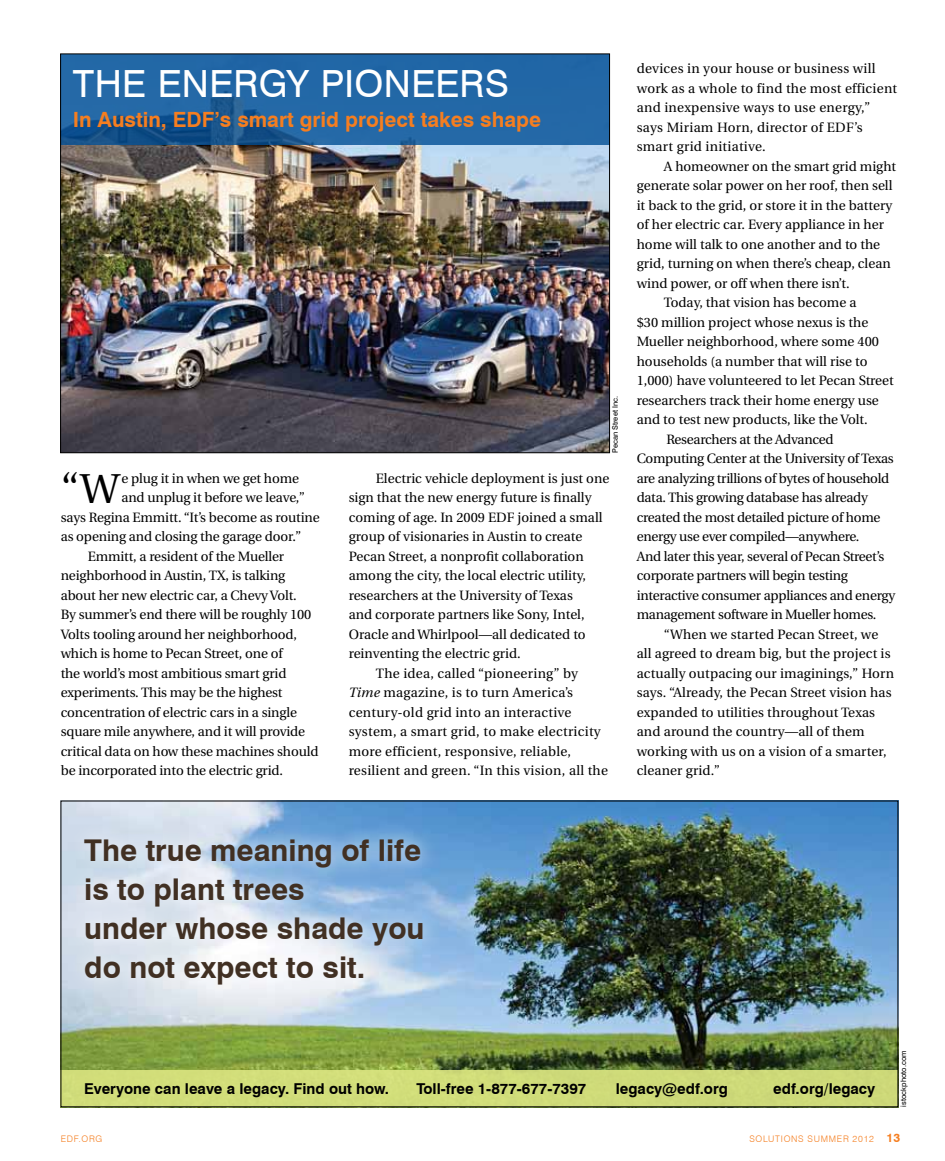
<style>
.page{position:relative;width:945px;height:1161px;background:#fff}
.page>*{position:absolute;margin:0;border:0;box-sizing:border-box;transform-origin:0 0}
.t1{font:41.7px "Utopia";color:#000}
.t2{font:37.5px "Swiss 721 BT";letter-spacing:.01em;color:#fff}
.t3{font:700 30px/39px "Swiss 721 BT";color:#413023}
.t4{font:700 21px "Swiss 721 BT";color:#f57e20}
.t5{font:700 15px "Swiss 721 BT";color:#000}
.t6{font:13.5px "Utopia";color:#000}
.t7{font:13.5px/19.5px "Utopia";letter-spacing:.02em;color:#000}
.t8{font:13.5px "Utopia";letter-spacing:-.02em;color:#000}
.t9{font:300 9px "Swiss 721 BT";letter-spacing:.08em;color:#f57e20}
.t10{font:7.5px "Swiss 721 BT";color:#000}
.s1{font-style:italic}
.s2{font-weight:700;font-size:12px}
</style>
<div class="page">
<img style="left:63px;top:803px;width:833px;height:267px">
<div style="left:61px;top:1070px;width:837px;height:37px;background:#d0dc79"></div>
<img style="left:62px;top:145px;width:546px;height:306px">
<svg style="left:62px;top:56px;width:546px;height:89px;background:#2064a2"></svg>
<div style="left:68px;top:822px;width:373px;height:180px;background:#fff;opacity:.9"></div>
<h2 class="t2" style="left:73px;top:61px;width:432px">THE ENERGY PIONEERS</h2>
<h3 class="t4" style="left:73px;top:107px;width:470px">I n Austin, EDF’s smart grid project takes shape</h3>
<p class="t10" style="left:611px;top:453px;width:58px;rotate:-90deg">PECAN STREET I NC.</p>
<h1 class="t1" style="left:61px;top:465px;width:60px">“W</h1>
<p class="t6" style="left:121px;top:471px;width:179px">e plug it in when we get home</p>
<p class="t6" style="left:121px;top:490px;width:185px">and unplug it before we leave,”</p>
<p class="t6" style="left:61px;top:510px;width:260px">says Regina Emmitt. “It’s become as routine</p>
<p class="t6" style="left:61px;top:529px;width:242px">as opening and closing the garage door.”</p>
<p class="t6" style="left:88px;top:549px;width:198px">Emmitt, a resident of the Mueller</p>
<p class="t6" style="left:61px;top:568px;width:226px">neighborhood in Austin, TX, is talking</p>
<p class="t6" style="left:61px;top:588px;width:238px">about her new electric car, a Chevy Volt.</p>
<p class="t6" style="left:61px;top:607px;width:252px">By summer’s end there will be roughly 100</p>
<p class="t6" style="left:61px;top:627px;width:238px">Volts tooling around her neighborhood,</p>
<p class="t6" style="left:61px;top:646px;width:224px">which is home to Pecan Street, one of</p>
<p class="t6" style="left:61px;top:666px;width:227px">the world’s most ambitious smart grid</p>
<p class="t6" style="left:61px;top:685px;width:223px">experiments. This may be the highest</p>
<p class="t6" style="left:61px;top:705px;width:238px">concentration of electric cars in a single</p>
<p class="t6" style="left:61px;top:724px;width:246px">square mile anywhere, and it will provide</p>
<p class="t6" style="left:61px;top:744px;width:259px">critical data on how these machines should</p>
<p class="t6" style="left:61px;top:763px;width:224px">be incorporated into the electric grid.</p>
<p class="t6" style="left:376px;top:471px;width:235px">Electric vehicle deployment is just one</p>
<p class="t6" style="left:349px;top:490px;width:244px">sign that the new energy future is finally</p>
<p class="t6" style="left:349px;top:510px;width:255px">coming of age. In 2009 EDF joined a small</p>
<p class="t6" style="left:349px;top:529px;width:235px">group of visionaries in Austin to create</p>
<p class="t6" style="left:349px;top:549px;width:237px">Pecan Street, a nonprofit collaboration</p>
<p class="t6" style="left:349px;top:568px;width:239px">among the city, the local electric utility,</p>
<p class="t6" style="left:349px;top:588px;width:226px">researchers at the University of Texas</p>
<p class="t6" style="left:349px;top:607px;width:237px">and corporate partners like Sony, Intel,</p>
<p class="t6" style="left:349px;top:627px;width:239px">Oracle and Whirlpool—all dedicated to</p>
<p class="t6" style="left:349px;top:646px;width:174px">reinventing the electric grid.</p>
<p class="t7" style="left:376px;top:664px;width:204px">The idea, called “pioneering” by</p>
<p class="t7" style="left:349px;top:683px;width:226px"><span class="s1">Time</span> magazine, is to turn America’s</p>
<p class="t7" style="left:349px;top:703px;width:224px">century-old grid into an interactive</p>
<p class="t7" style="left:349px;top:722px;width:254px">system, a smart grid, to make electricity</p>
<p class="t7" style="left:349px;top:742px;width:224px">more efficient, responsive, reliable,</p>
<p class="t7" style="left:349px;top:761px;width:261px">resilient and green. “In this vision, all the</p>
<p class="t7" style="left:637px;top:59px;width:262px">devices in your house or business will work as a whole to find the most efficient and inexpensive ways to use energy,” says Miriam Horn, director of EDF’s smart grid initiative.</p>
<p class="t6" style="left:664px;top:159px;width:234px">A homeowner on the smart grid might</p>
<p class="t6" style="left:637px;top:178px;width:257px">generate solar power on her roof, then sell</p>
<p class="t6" style="left:637px;top:198px;width:257px">it back to the grid, or store it in the battery</p>
<p class="t6" style="left:637px;top:217px;width:249px">of her electric car. Every appliance in her</p>
<p class="t6" style="left:637px;top:237px;width:245px">home will talk to one another and to the</p>
<p class="t6" style="left:637px;top:256px;width:256px">grid, turning on when there’s cheap, clean</p>
<p class="t6" style="left:637px;top:276px;width:214px">wind power, or off when there isn’t.</p>
<p class="t6" style="left:664px;top:295px;width:194px">Today, that vision has become a</p>
<p class="t6" style="left:637px;top:315px;width:233px">$30 million project whose nexus is the</p>
<p class="t6" style="left:637px;top:334px;width:244px">Mueller neighborhood, where some 400</p>
<p class="t6" style="left:637px;top:354px;width:232px">households (a number that will rise to</p>
<p class="t6" style="left:637px;top:373px;width:259px">1,000) have volunteered to let Pecan Street</p>
<p class="t6" style="left:637px;top:393px;width:244px">researchers track their home energy use</p>
<p class="t6" style="left:637px;top:412px;width:233px">and to test new products, like the Volt.</p>
<p class="t8" style="left:667px;top:432px;width:169px">Researchers at the Advanced</p>
<p class="t8" style="left:637px;top:451px;width:258px">Computing Center at the University of Texas</p>
<p class="t8" style="left:637px;top:471px;width:254px">are analyzing trillions of bytes of household</p>
<p class="t8" style="left:637px;top:490px;width:233px">data. This growing database has already</p>
<p class="t8" style="left:637px;top:510px;width:245px">created the most detailed picture of home</p>
<p class="t8" style="left:637px;top:529px;width:224px">energy use ever compiled—anywhere.</p>
<p class="t8" style="left:637px;top:549px;width:249px">And later this year, several of Pecan Street’s</p>
<p class="t8" style="left:637px;top:568px;width:213px">corporate partners will begin testing</p>
<p class="t8" style="left:637px;top:588px;width:260px">interactive consumer appliances and energy</p>
<p class="t8" style="left:637px;top:607px;width:241px">management software in Mueller homes.</p>
<p class="t6" style="left:664px;top:627px;width:216px">“When we started Pecan Street, we</p>
<p class="t6" style="left:637px;top:646px;width:255px">all agreed to dream big, but the project is</p>
<p class="t6" style="left:637px;top:666px;width:259px">actually outpacing our imaginings,” Horn</p>
<p class="t6" style="left:637px;top:685px;width:256px">says. “Already, the Pecan Street vision has</p>
<p class="t6" style="left:637px;top:705px;width:240px">expanded to utilities throughout Texas</p>
<p class="t6" style="left:637px;top:724px;width:229px">and around the country—all of them</p>
<p class="t6" style="left:637px;top:744px;width:252px">working with us on a vision of a smarter,</p>
<p class="t6" style="left:637px;top:763px;width:85px">cleaner grid.”</p>
<h3 class="t3" style="left:84px;top:831px;width:342px">The true meaning of life is to plant trees<br>under whose shade you do not expect to sit.</h3>
<p class="t5" style="left:84px;top:1080px;width:307px">Everyone can leave a legacy. Find out how.</p>
<p class="t5" style="left:416px;top:1080px;width:172px">Toll-free 1-877-677-7397</p>
<p class="t5" style="left:616px;top:1080px;width:114px">legacy@edf.org</p>
<p class="t5" style="left:773px;top:1080px;width:103px">edf.org/legacy</p>
<p class="t10" style="left:899px;top:1107px;width:57px;rotate:-90deg">ISTOCKPHOTO.COM</p>
<p class="t9" style="left:61px;top:1133px;width:43px">EDF.ORG</p>
<p class="t9" style="left:749px;top:1133px;width:153px">SOLUTIONS SUMMER 2012 <span class="s2">13</span></p>
</div>
